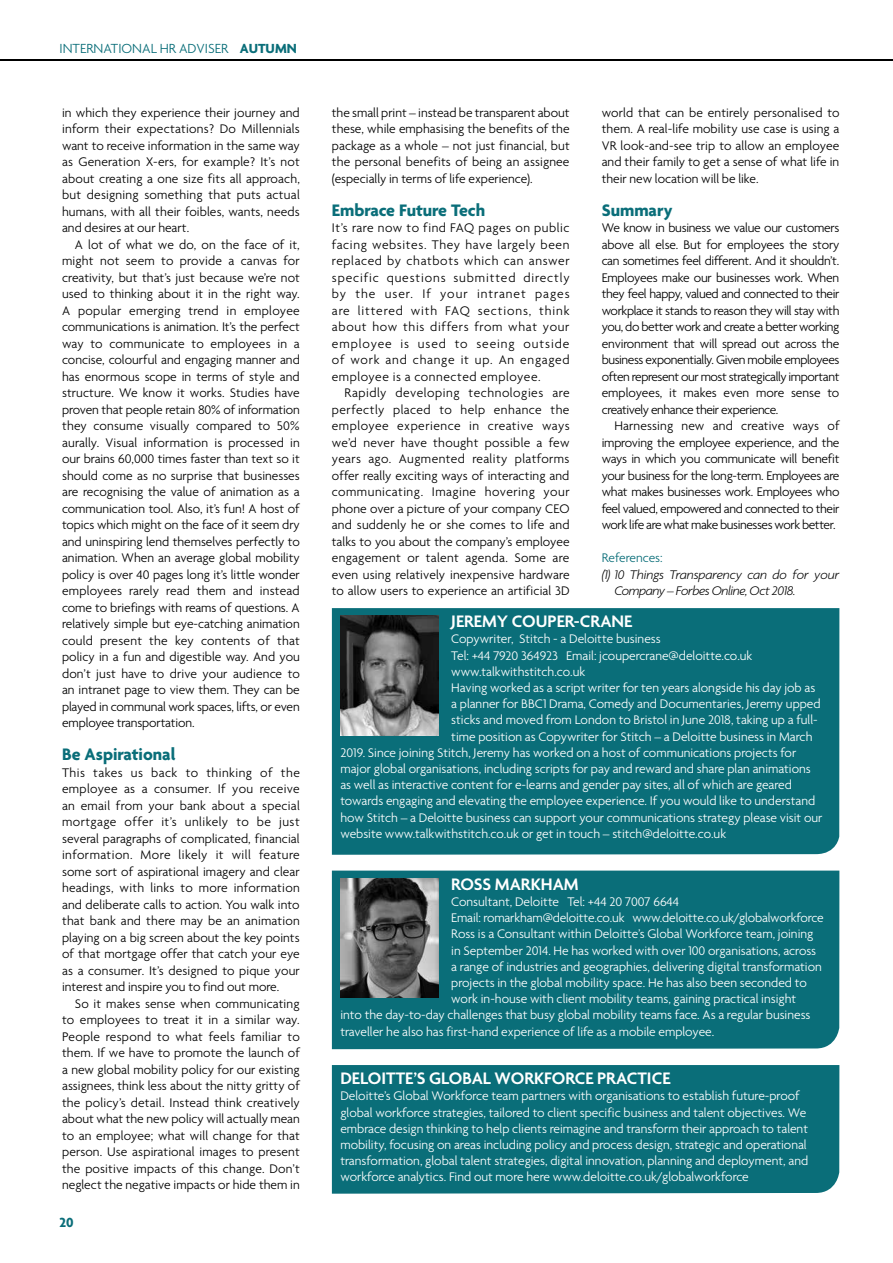
<style>
.page{position:relative;width:893px;height:1263px;background:#fff}
.page>*{position:absolute;margin:0;border:0;box-sizing:border-box;transform-origin:0 0}
.t1{font:600 18px "Agenda";color:#fff}
.t2{font:700 18px "Agenda";color:#0a6e79}
.t3{font:300 14.25px "Agenda";color:#0a6e79}
.t4{font:700 14.25px "Agenda";color:#0a6e79}
.t5{font:300 13.5px/16.5px "Agenda";color:#000;text-align:justify}
.t6{font:300 13.5px/16.2px "Agenda";color:#fff}
.t7{font:italic 300 13.5px/16.5px "Agenda";letter-spacing:-.03em;color:#000}
.t8{font:300 13.5px "Agenda";color:#0a6e79}
.s1{font-weight:700}
</style>
<div class="page">
<hr style="left:0;top:60px;width:893px;height:1px;background:#000">
<div style="left:332px;top:608px;width:507px;height:247px;background:#0a6e79"></div>
<img style="left:341px;top:616px;width:97px;height:119px">
<div style="left:332px;top:1065px;width:507px;height:129px;background:#0a6e79"></div>
<div style="left:332px;top:870px;width:507px;height:179px;background:#0a6e79"></div>
<img style="left:341px;top:878px;width:97px;height:120px">
<p class="t3" style="left:60px;top:40px;width:239px">INTERNATIONAL HR ADVISER <span class="s1">AUTUMN</span></p>
<p class="t5" style="left:62px;top:104px;width:239px">in which they experience their journey and inform their expectations? Do Millennials want to receive information in the same way as Generation X-ers, for example? It’s not about creating a one size fits all approach, but designing something that puts actual humans, with all their foibles, wants, needs and desires at our heart.</p>
<p class="t5" style="left:62px;top:236px;width:239px;text-indent:13px">A lot of what we do, on the face of it, might not seem to provide a canvas for creativity, but that’s just because we’re not used to thinking about it in the right way.<br>A popular emerging trend in employee communications is animation. It’s the perfect way to communicate to employees in a concise, colourful and engaging manner and has enormous scope in terms of style and structure. We know it works. Studies have proven that people retain 80% of information they consume visually compared to 50% aurally. Visual information is processed in our brains 60,000 times faster than text so it should come as no surprise that businesses are recognising the value of animation as a communication tool. Also, it’s fun! A host of topics which might on the face of it seem dry and uninspiring lend themselves perfectly to animation. When an average global mobility policy is over 40 pages long it’s little wonder employees rarely read them and instead come to briefings with reams of questions. A relatively simple but eye-catching animation could present the key contents of that policy in a fun and digestible way. And you don’t just have to drive your audience to an intranet page to view them. They can be played in communal work spaces, lifts, or even employee transportation.</p>
<h1 class="t2" style="left:62px;top:743px;width:115px">Be Aspirational</h1>
<p class="t5" style="left:62px;top:764px;width:239px">This takes us back to thinking of the employee as a consumer. If you receive an email from your bank about a special mortgage offer it’s unlikely to be just several paragraphs of complicated, financial information. More likely it will feature some sort of aspirational imagery and clear headings, with links to more information and deliberate calls to action. You walk into that bank and there may be an animation playing on a big screen about the key points of that mortgage offer that catch your eye as a consumer. It’s designed to pique your interest and inspire you to find out more.</p>
<p class="t5" style="left:62px;top:995px;width:239px;text-indent:13px">So it makes sense when communicating to employees to treat it in a similar way.<br>People respond to what feels familiar to them. If we have to promote the launch of a new global mobility policy for our existing assignees, think less about the nitty gritty of the policy’s detail. Instead think creatively about what the new policy will actually mean to an employee; what will change for that person. Use aspirational images to present the positive impacts of this change. Don’t neglect the negative impacts or hide them in</p>
<p class="t4" style="left:60px;top:1214px;width:16px">20</p>
<p class="t5" style="left:602px;top:104px;width:239px">world that can be entirely personalised to them. A real-life mobility use case is using a VR look-and-see trip to allow an employee and their family to get a sense of what life in their new location will be like.</p>
<h1 class="t2" style="left:602px;top:199px;width:72px">Summary</h1>
<p class="t5" style="left:602px;top:219px;width:239px">We know in business we value our customers above all else. But for employees the story can sometimes feel different. And it shouldn’t.<br>Employees make our businesses work. When they feel happy, valued and connected to their workplace it stands to reason they will stay with you, do better work and create a better working environment that will spread out across the business exponentially. Given mobile employees often represent our most strategically important employees, it makes even more sense to creatively enhance their experience.</p>
<p class="t5" style="left:602px;top:417px;width:239px;text-indent:13px">Harnessing new and creative ways of improving the employee experience, and the ways in which you communicate will benefit your business for the long-term. Employees are what makes businesses work. Employees who feel valued, empowered and connected to their work life are what make businesses work better.</p>
<p class="t8" style="left:602px;top:550px;width:63px">References:</p>
<p class="t7" style="left:614px;top:566px;width:226px;text-indent:-13px">(1) 10 Things Transparency can do for your<br>Company – Forbes Online, Oct 2018.</p>
<p class="t5" style="left:332px;top:104px;width:239px">the small print – instead be transparent about these, while emphasising the benefits of the package as a whole – not just financial, but the personal benefits of being an assignee (especially in terms of life experience).</p>
<h1 class="t2" style="left:332px;top:199px;width:155px">Embrace Future Tech</h1>
<p class="t5" style="left:332px;top:219px;width:239px">It’s rare now to find FAQ pages on public facing websites. They have largely been replaced by chatbots which can answer specific questions submitted directly by the user. If your intranet pages are littered with FAQ sections, think about how this differs from what your employee is used to seeing outside of work and change it up. An engaged employee is a connected employee.</p>
<p class="t5" style="left:332px;top:384px;width:239px;text-indent:13px">Rapidly developing technologies are perfectly placed to help enhance the employee experience in creative ways we’d never have thought possible a few years ago. Augmented reality platforms offer really exciting ways of interacting and communicating. Imagine hovering your phone over a picture of your company CEO and suddenly he or she comes to life and talks to you about the company’s employee engagement or talent agenda. Some are even using relatively inexpensive hardware to allow users to experience an artificial 3D</p>
<h1 class="t1" style="left:451px;top:610px;width:183px">JEREMY COUPER-CRANE</h1>
<p class="t6" style="left:451px;top:631px;width:211px">Copywriter, Stitch - a Deloitte business</p>
<p class="t6" style="left:451px;top:647px;width:303px">Tel: +44 7920 364923 Email: jcoupercrane@deloitte.co.uk</p>
<p class="t6" style="left:451px;top:663px;width:136px">www.talkwithstitch.co.uk</p>
<p class="t6" style="left:451px;top:679px;width:366px">Having worked as a script writer for ten years alongside his day job as</p>
<p class="t6" style="left:451px;top:696px;width:371px">a planner for BBC1 Drama, Comedy and Documentaries, Jeremy upped</p>
<p class="t6" style="left:451px;top:712px;width:368px">sticks and moved from London to Bristol in June 2018, taking up a full-</p>
<p class="t6" style="left:451px;top:728px;width:363px">time position as Copywriter for Stitch – a Deloitte business in March</p>
<p class="t6" style="left:340px;top:744px;width:457px">2019. Since joining Stitch, Jeremy has worked on a host of communications projects for</p>
<p class="t6" style="left:340px;top:760px;width:472px">major global organisations, including scripts for pay and reward and share plan animations</p>
<p class="t6" style="left:340px;top:777px;width:453px">as well as interactive content for e-learns and gender pay sites, all of which are geared</p>
<p class="t6" style="left:340px;top:793px;width:476px">towards engaging and elevating the employee experience. If you would like to understand</p>
<p class="t6" style="left:340px;top:809px;width:484px">how Stitch – a Deloitte business can support your communications strategy please visit our</p>
<p class="t6" style="left:340px;top:825px;width:387px">website www.talkwithstitch.co.uk or get in touch – stitch@deloitte.co.uk</p>
<h1 class="t1" style="left:451px;top:873px;width:129px">ROSS MARKHAM</h1>
<p class="t6" style="left:451px;top:893px;width:230px">Consultant, Deloitte Tel: +44 20 7007 6644</p>
<p class="t6" style="left:451px;top:909px;width:374px">Email: romarkham@deloitte.co.uk www.deloitte.co.uk/globalworkforce</p>
<p class="t6" style="left:451px;top:926px;width:364px">Ross is a Consultant within Deloitte’s Global Workforce team, joining</p>
<p class="t6" style="left:451px;top:942px;width:366px">in September 2014. He has worked with over 100 organisations, across</p>
<p class="t6" style="left:451px;top:958px;width:372px">a range of industries and geographies, delivering digital transformation</p>
<p class="t6" style="left:451px;top:974px;width:357px">projects in the global mobility space. He has also been seconded to</p>
<p class="t6" style="left:451px;top:990px;width:346px">work in-house with client mobility teams, gaining practical insight</p>
<p class="t6" style="left:340px;top:1007px;width:472px">into the day-to-day challenges that busy global mobility teams face. As a regular business</p>
<p class="t6" style="left:340px;top:1023px;width:375px">traveller he also has first-hand experience of life as a mobile employee.</p>
<h1 class="t1" style="left:340px;top:1067px;width:332px">DELOITTE’S GLOBAL WORKFORCE PRACTICE</h1>
<p class="t6" style="left:340px;top:1088px;width:469px">Deloitte’s Global Workforce team partners with organisations to establish future-proof global workforce strategies, tailored to client specific business and talent objectives. We embrace design thinking to help clients reimagine and transform their approach to talent mobility, focusing on areas including policy and process design, strategic and operational transformation, global talent strategies, digital innovation, planning and deployment, and workforce analytics. Find out more here www.deloitte.co.uk/globalworkforce</p>
</div>
